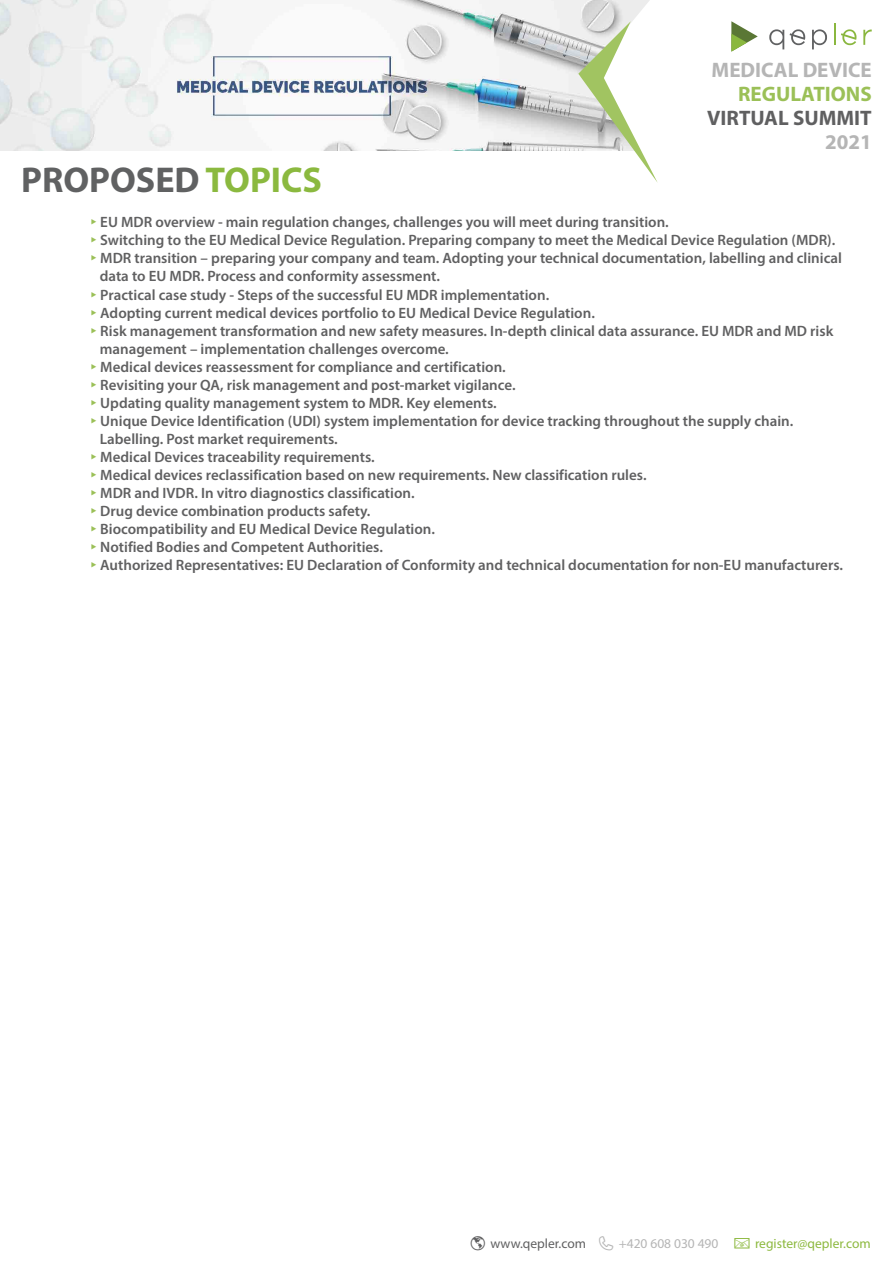
<style>
.page{position:relative;width:893px;height:1263px;background:#fff}
.page>*{position:absolute;margin:0;border:0;box-sizing:border-box;transform-origin:0 0}
.t1{font:700 36px "Myriad Pro";color:#606162}
.t2{font:700 21px "Myriad Pro";color:#b5b5b5}
.t3{font:700 21px "Myriad Pro";color:#606061}
.t4{font:700 21px "Myriad Pro";color:#9bc057}
.t5{font:600 15px/18px "Myriad Pro";color:#606061}
.t6{font:13.5px "Myriad Pro";color:#8db93f}
.t7{font:13.5px "Myriad Pro";color:#606061}
.t8{font:13.5px "Myriad Pro";color:#b5b5b5}
.s1{color:#8bb93f}
.s2{color:#9bc057}
</style>
<div class="page">
<img style="left:0;top:0;width:587px;height:151px">
<svg style="left:587px;top:0;width:285px;height:50px"></svg>
<svg style="left:578px;top:21px;width:80px;height:162px"></svg>
<svg style="left:731px;top:21px;width:27px;height:31px"></svg>
<svg style="left:812px;top:29px;width:15px;height:20px"></svg>
<svg style="left:769px;top:29px;width:15px;height:20px"></svg>
<hr style="left:834px;top:23px;width:2px;height:22px;background:#8ab73f">
<svg style="left:863px;top:30px;width:9px;height:15px"></svg>
<svg style="left:790px;top:29px;width:15px;height:16px"></svg>
<svg style="left:841px;top:29px;width:15px;height:16px"></svg>
<p class="t1" style="left:21px;top:157px;width:302px">PROPOSED <span class="s1">TOPICS</span></p>
<p class="t2" style="left:712px;top:56px;width:162px">MEDICAL DEVICE</p>
<p class="t4" style="left:738px;top:80px;width:135px">REGULATIONS</p>
<p class="t3" style="left:707px;top:104px;width:166px">VIRTUAL SUMMIT</p>
<p class="t2" style="left:825px;top:128px;width:48px">2021</p>
<p class="t5" style="left:87px;top:213px;width:749px"><span class="s2">▸</span>EU MDR overview - main regulation changes, challenges you will meet during transition.<br><span class="s2">▸</span>Switching to the EU Medical Device Regulation. Preparing company to meet the Medical Device Regulation (MDR).</p>
<p class="t5" style="left:100px;top:249px;width:744px;text-indent:-12px"><span class="s2">▸</span>MDR transition – preparing your company and team. Adopting your technical documentation, labelling and clinical data to EU MDR. Process and conformity assessment.</p>
<p class="t5" style="left:87px;top:285px;width:463px"><span class="s2">▸</span>Practical case study - Steps of the successful EU MDR implementation.</p>
<p class="t5" style="left:87px;top:303px;width:509px"><span class="s2">▸</span>Adopting current medical devices portfolio to EU Medical Device Regulation.</p>
<p class="t5" style="left:100px;top:321px;width:735px;text-indent:-12px"><span class="s2">▸</span>Risk management transformation and new safety measures. In-depth clinical data assurance. EU MDR and MD risk management – implementation challenges overcome.</p>
<p class="t5" style="left:87px;top:357px;width:430px"><span class="s2">▸</span>Medical devices reassessment for compliance and certification. <span class="s2">▸</span>Revisiting your QA, risk management and post-market vigilance.</p>
<p class="t5" style="left:87px;top:393px;width:411px"><span class="s2">▸</span>Updating quality management system to MDR. Key elements.</p>
<p class="t5" style="left:100px;top:411px;width:695px;text-indent:-12px"><span class="s2">▸</span>Unique Device Identification (UDI) system implementation for device tracking throughout the supply chain.<br>Labelling. Post market requirements.</p>
<p class="t5" style="left:87px;top:447px;width:289px"><span class="s2">▸</span>Medical Devices traceability requirements.</p>
<p class="t5" style="left:87px;top:465px;width:561px"><span class="s2">▸</span>Medical devices reclassification based on new requirements. New classification rules.</p>
<p class="t5" style="left:87px;top:483px;width:329px"><span class="s2">▸</span>MDR and IVDR. In vitro diagnostics classification.</p>
<p class="t5" style="left:87px;top:501px;width:285px"><span class="s2">▸</span>Drug device combination products safety.</p>
<p class="t5" style="left:87px;top:519px;width:349px"><span class="s2">▸</span>Biocompatibility and EU Medical Device Regulation.</p>
<p class="t5" style="left:87px;top:537px;width:297px"><span class="s2">▸</span>Notified Bodies and Competent Authorities.</p>
<p class="t5" style="left:87px;top:555px;width:757px"><span class="s2">▸</span>Authorized Representatives: EU Declaration of Conformity and technical documentation for non-EU manufacturers.</p>
<p class="t7" style="left:490px;top:1235px;width:97px">www.qepler.com</p>
<p class="t8" style="left:619px;top:1235px;width:101px">+420 608 030 490</p>
<p class="t6" style="left:755px;top:1235px;width:117px">register@qepler.com</p>
</div>
